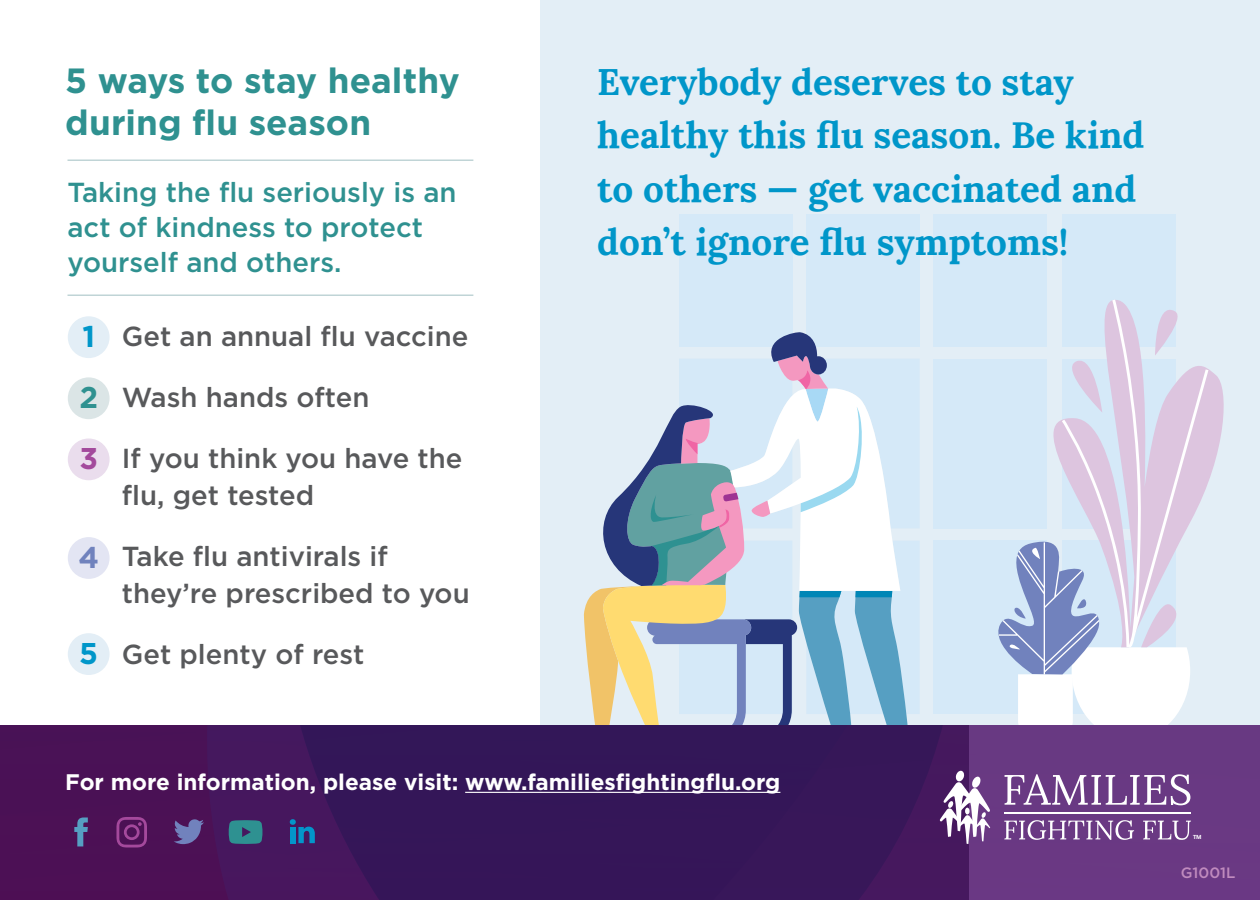
<style>
.page{position:relative;width:1260px;height:900px;background:#fff}
.page>*{position:absolute;margin:0;border:0;box-sizing:border-box;transform-origin:0 0}
.t1{font:700 37px/53.2px "Lora";color:#0096c9}
.t2{font:700 35px/42px "Gotham";color:#2f9190}
.t3{font:700 30px "Gotham";color:#0096c9}
.t4{font:700 30px "Gotham";color:#2f9190}
.t5{font:700 30px "Gotham";color:#a34a9c}
.t6{font:700 30px "Gotham";color:#7082bd}
.t7{font:500 27.5px/37.5px "Gotham";color:#58595b}
.t8{font:500 27.5px/35px "Gotham";color:#2f9190}
.t9{font:700 22.5px "Gotham";color:#fff}
.t10{font:500 15px "Gotham";color:#c08bbe}
.t11{font:700 5.75px "Forma DJR Display";color:#fff}
</style>
<div class="page">
<div style="left:540px;top:0;width:720px;height:725px;background:#e3eef6"></div>
<div style="left:679px;top:214px;width:113px;height:132px;background:#d5e9f8"></div>
<div style="left:934px;top:541px;width:113px;height:173px;background:#d5e9f8"></div>
<div style="left:806px;top:214px;width:114px;height:132px;background:#d5e9f8"></div>
<div style="left:934px;top:214px;width:113px;height:132px;background:#d5e9f8"></div>
<div style="left:934px;top:359px;width:113px;height:169px;background:#d5e9f8"></div>
<div style="left:1063px;top:214px;width:113px;height:132px;background:#d5e9f8"></div>
<svg style="left:1020px;top:296px;width:204px;height:233px"></svg>
<svg style="left:1058px;top:354px;width:4px;height:59px"></svg>
<svg style="left:1062px;top:300px;width:146px;height:235px;fill:#ddc5df"></svg>
<svg style="left:989px;top:535px;width:201px;height:190px"></svg>
<svg style="left:584px;top:332px;width:336px;height:393px"></svg>
<div style="left:0;top:725px;width:207px;height:175px;background:#4b1155"></div>
<svg style="left:207px;top:725px;width:1053px;height:175px;background:#441e63"></svg>
<svg style="left:174px;top:819px;width:30px;height:25px"></svg>
<svg style="left:74px;top:817px;width:14px;height:29px"></svg>
<svg style="left:116px;top:817px;width:31px;height:30px"></svg>
<svg style="left:290px;top:819px;width:25px;height:24px"></svg>
<svg style="left:229px;top:820px;width:33px;height:24px"></svg>
<hr style="left:465px;top:792px;width:315px;height:1px;background:#fff">
<svg style="left:1005px;top:774px;width:185px;height:31px"></svg>
<svg style="left:1004px;top:820px;width:130px;height:20px;background:#906ca3"></svg>
<svg style="left:1143px;top:821px;width:48px;height:19px"></svg>
<hr style="left:1005px;top:812px;width:186px;height:1px;background:#fff">
<svg style="left:940px;top:771px;width:50px;height:73px"></svg>
<div style="left:68px;top:316px;width:42px;height:42px;background:#e3eef6;border-radius:50%"></div>
<div style="left:68px;top:377px;width:42px;height:42px;background:#dbe5e6;border-radius:50%"></div>
<div style="left:68px;top:439px;width:42px;height:41px;background:#eadded;border-radius:50%"></div>
<div style="left:68px;top:537px;width:42px;height:42px;background:#e3e5f3;border-radius:50%"></div>
<div style="left:68px;top:633px;width:42px;height:42px;background:#e3eef6;border-radius:50%"></div>
<hr style="left:68px;top:160px;width:405px;height:1px;background:#b4ccce">
<hr style="left:68px;top:295px;width:405px;height:1px;background:#b4ccce">
<p class="t2" style="left:65px;top:59px;width:396px">5 ways to stay healthy during flu season</p>
<p class="t8" style="left:68px;top:175px;width:391px">Taking the flu seriously is an act of kindness to protect yourself and others.</p>
<p class="t3" style="left:82px;top:317px;width:14px">1</p>
<p class="t4" style="left:79px;top:378px;width:20px">2</p>
<p class="t5" style="left:79px;top:439px;width:20px">3</p>
<p class="t6" style="left:78px;top:538px;width:22px">4</p>
<p class="t3" style="left:79px;top:634px;width:20px">5</p>
<p class="t7" style="left:122px;top:317px;width:348px">Get an annual flu vaccine</p>
<p class="t7" style="left:122px;top:378px;width:249px">Wash hands often</p>
<p class="t7" style="left:122px;top:439px;width:342px">If you think you have the flu, get tested</p>
<p class="t7" style="left:122px;top:537px;width:349px">Take flu antivirals if they’re prescribed to you</p>
<p class="t7" style="left:122px;top:635px;width:244px">Get plenty of rest</p>
<h1 class="t1" style="left:597px;top:52px;width:549px">Everybody deserves to stay healthy this flu season. Be kind to others — get vaccinated and don’t ignore flu symptoms!</h1>
<p class="t9" style="left:65px;top:767px;width:717px">For more information, please visit: www.familiesfightingflu.org</p>
<p class="t11" style="left:1193px;top:834px;width:10px">TM</p>
<p class="t10" style="left:1181px;top:862px;width:56px">G1001L</p>
</div>
